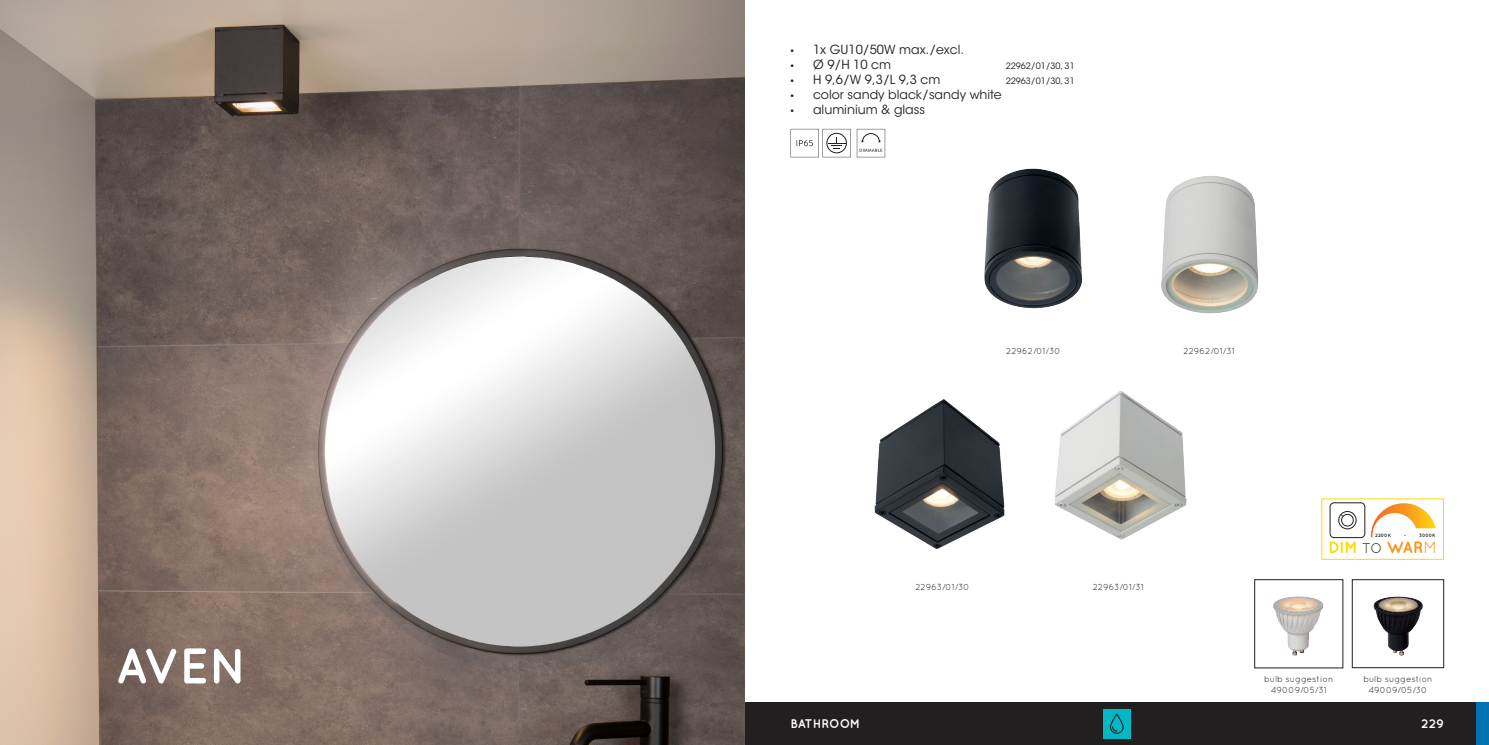
<style>
.page{position:relative;width:1489px;height:745px;background:#fff}
.page>*{position:absolute;margin:0;border:0;box-sizing:border-box;transform-origin:0 0}
.t1{font:700 50px "Quicksand";color:#fff}
.t2{font:700 16.5px "Quicksand";letter-spacing:-.025em;color:#ffd801}
.t3{font:12.5px "ITC Avant Garde Std";color:#231f20}
.t4{font:700 12.5px "Quicksand";letter-spacing:-.01em;color:#fff}
.t5{font:8.75px "Quicksand";color:#231f20}
.t6{font:8.75px "ITC Avant Garde Std";color:#231f20}
.t7{font:700 4.75px "Quicksand";color:#231f20}
.s1{font-family:"Myriad Pro"}
.s2{font-weight:400;font-size:13.88px;color:#231f20}
.s3{color:#f7931d}
.s4{font-weight:400;color:#f7931d}
</style>
<div class="page">
<div style="left:744px;top:702px;width:744px;height:42px;background:#231f20"></div>
<div style="left:1475px;top:702px;width:13px;height:42px;background:#0072b3"></div>
<div style="left:1102px;top:708px;width:28px;height:30px;background:#00b7c5"></div>
<svg style="left:1109px;top:713px;width:14px;height:20px"></svg>
<img style="left:1273px;top:596px;width:51px;height:60px">
<div style="left:1254px;top:579px;width:89px;height:88px;border:1px solid #231f20"></div>
<img style="left:984px;top:168px;width:99px;height:141px">
<svg style="left:790px;top:129px;width:60px;height:28px"></svg>
<div style="left:826px;top:133px;width:20px;height:20px;border:1px solid #231f20;border-radius:50%"></div>
<svg style="left:856px;top:129px;width:29px;height:28px"></svg>
<img style="left:1373px;top:596px;width:50px;height:60px">
<div style="left:1351px;top:579px;width:92px;height:88px;border:1px solid #231f20"></div>
<img style="left:1161px;top:176px;width:98px;height:138px">
<img style="left:874px;top:399px;width:131px;height:150px">
<img style="left:1055px;top:391px;width:132px;height:149px">
<img style="left:0;top:0;width:744px;height:744px">
<svg style="left:1370px;top:503px;width:65px;height:34px"></svg>
<div style="left:1329px;top:502px;width:35px;height:35px;border:1px solid #231f20;border-radius:4px"></div>
<div style="left:1341px;top:514px;width:12px;height:12px;border:1px solid #231f20;border-radius:50%"></div>
<div style="left:1338px;top:511px;width:18px;height:17px;border:1px solid #231f20;border-radius:50%"></div>
<p class="t1" style="left:115px;top:635px;width:133px">AVEN</p>
<p class="t3" style="left:790px;top:42px;width:175px"><span class="s1">•</span> 1x GU10/50W max./excl.</p>
<p class="t3" style="left:790px;top:57px;width:102px"><span class="s1">•</span> Ø 9/H 10 cm</p>
<p class="t6" style="left:1005px;top:61px;width:70px">22962/01/30, 31</p>
<p class="t3" style="left:790px;top:72px;width:151px"><span class="s1">•</span> H 9,6/W 9,3/L 9,3 cm</p>
<p class="t6" style="left:1005px;top:76px;width:70px">22963/01/30, 31</p>
<p class="t3" style="left:790px;top:87px;width:212px"><span class="s1">•</span> color sandy black/sandy white</p>
<p class="t3" style="left:790px;top:102px;width:136px"><span class="s1">•</span> aluminium &amp; glass</p>
<p class="t5" style="left:1006px;top:346px;width:56px">22962/01/30</p>
<p class="t5" style="left:1183px;top:346px;width:53px">22962/01/31</p>
<p class="t5" style="left:915px;top:581px;width:56px">22963/01/30</p>
<p class="t5" style="left:1092px;top:581px;width:53px">22963/01/31</p>
<p class="t7" style="left:1374px;top:532px;width:17px">2200K</p>
<p class="t7" style="left:1403px;top:532px;width:3px">-</p>
<p class="t7" style="left:1418px;top:532px;width:18px">3000K</p>
<p class="t2" style="left:1327px;top:537px;width:111px">DIM <span class="s2">TO</span> <span class="s3">WAR</span><span class="s4">M</span></p>
<p class="t5" style="left:1263px;top:673px;width:71px">bulb suggestion</p>
<p class="t5" style="left:1270px;top:684px;width:57px">49009/05/31</p>
<p class="t5" style="left:1363px;top:673px;width:71px">bulb suggestion</p>
<p class="t5" style="left:1368px;top:684px;width:61px">49009/05/30</p>
<h3 class="t4" style="left:790px;top:715px;width:71px">BATHROOM</h3>
<h3 class="t4" style="left:1421px;top:715px;width:24px">229</h3>
</div>
